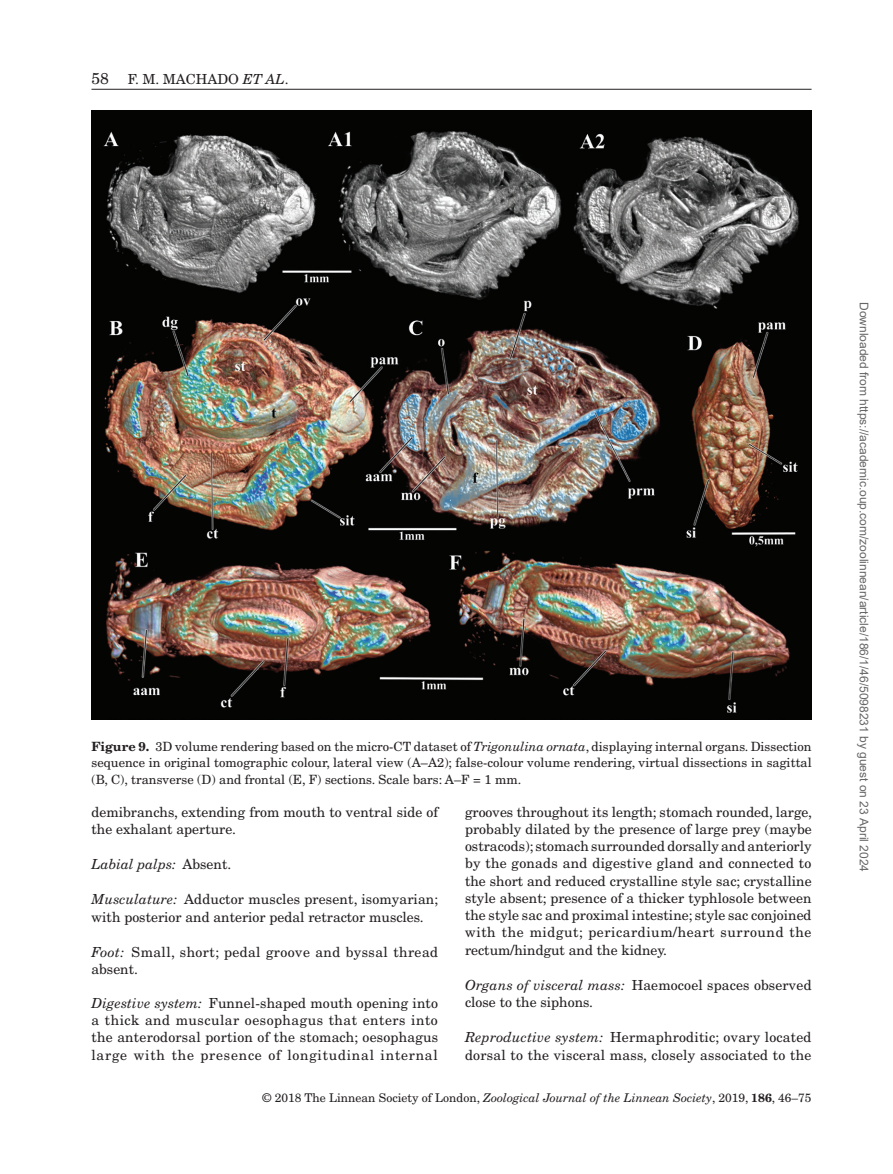
<style>
.page{position:relative;width:893px;height:1174px;background:#fff}
.page>*{position:absolute;margin:0;border:0;box-sizing:border-box;transform-origin:0 0}
.t1{font:13.8px/17.2px "New Century Schlbk";letter-spacing:.01em;color:#231f20}
.t2{font:13.8px/17.2px "New Century Schlbk";letter-spacing:.03em;color:#231f20}
.t3{font:italic 13.8px "New Century Schlbk";color:#231f20}
.t4{font:12.75px/16.5px "New Century Schlbk";color:#231f20;text-align:justify}
.t5{font:12px "Arial";color:#666}
.t6{font:12px "New Century Schlbk";color:#231f20}
.s1{font-size:15.75px}
.s2{font-style:italic}
.s3{font-weight:700}
.s4{font-style:normal}
</style>
<div class="page">
<hr style="left:92px;top:89px;width:720px;height:1px;background:#231f20">
<img style="left:92px;top:110px;width:719px;height:609px">
<p class="t1" style="left:92px;top:70px;width:199px"><span class="s1">58</span> F. M. MACHADO <span class="s2">ET AL</span>.</p>
<p class="t4" style="left:92px;top:738px;width:722px"><span class="s3">Figure 9.</span> 3D volume rendering based on the micro-CT dataset of <span class="s2">Trigonulina ornata</span>, displaying internal organs. Dissection sequence in original tomographic colour, lateral view (A–A2); false-colour volume rendering, virtual dissections in sagittal (B, C), transverse (D) and frontal (E, F) sections. Scale bars: A–F = 1 mm.</p>
<p class="t1" style="left:92px;top:803px;width:348px">demibranchs, extending from mouth to ventral side of the exhalant aperture.</p>
<p class="t3" style="left:92px;top:856px;width:141px">Labial palps: <span class="s4">Absent.</span></p>
<p class="t1" style="left:91px;top:890px;width:348px"><span class="s2">Musculature:</span> Adductor muscles present, isomyarian; with posterior and anterior pedal retractor muscles.</p>
<p class="t2" style="left:91px;top:943px;width:348px"><span class="s2">Foot:</span> Small, short; pedal groove and byssal thread absent.</p>
<p class="t1" style="left:92px;top:994px;width:348px;text-align:justify"><span class="s2">Digestive system:</span> Funnel-shaped mouth opening into a thick and muscular oesophagus that enters into the anterodorsal portion of the stomach; oesophagus large with the presence of longitudinal internal</p>
<p class="t1" style="left:465px;top:803px;width:349px;text-align:justify">grooves throughout its length; stomach rounded, large, probably dilated by the presence of large prey (maybe ostracods); stomach surrounded dorsally and anteriorly by the gonads and digestive gland and connected to the short and reduced crystalline style sac; crystalline style absent; presence of a thicker typhlosole between the style sac and proximal intestine; style sac conjoined with the midgut; pericardium/heart surround the rectum/hindgut and the kidney.</p>
<p class="t1" style="left:465px;top:976px;width:348px"><span class="s2">Organs of visceral mass:</span> Haemocoel spaces observed close to the siphons.</p>
<p class="t1" style="left:465px;top:1028px;width:348px"><span class="s2">Reproductive system:</span> Hermaphroditic; ovary located dorsal to the visceral mass, closely associated to the</p>
<p class="t6" style="left:263px;top:1090px;width:550px">© 2018 The Linnean Society of London, <span class="s2">Zoological Journal of the Linnean Society</span>, 2019, <span class="s3">186</span>, 46–75</p>
<p class="t5" style="left:868px;top:302px;width:571px;rotate:90deg">Downloaded from https://academic.oup.com/zoolinnean/article/186/1/46/5098231 by guest on 23 April 2024</p>
</div>
